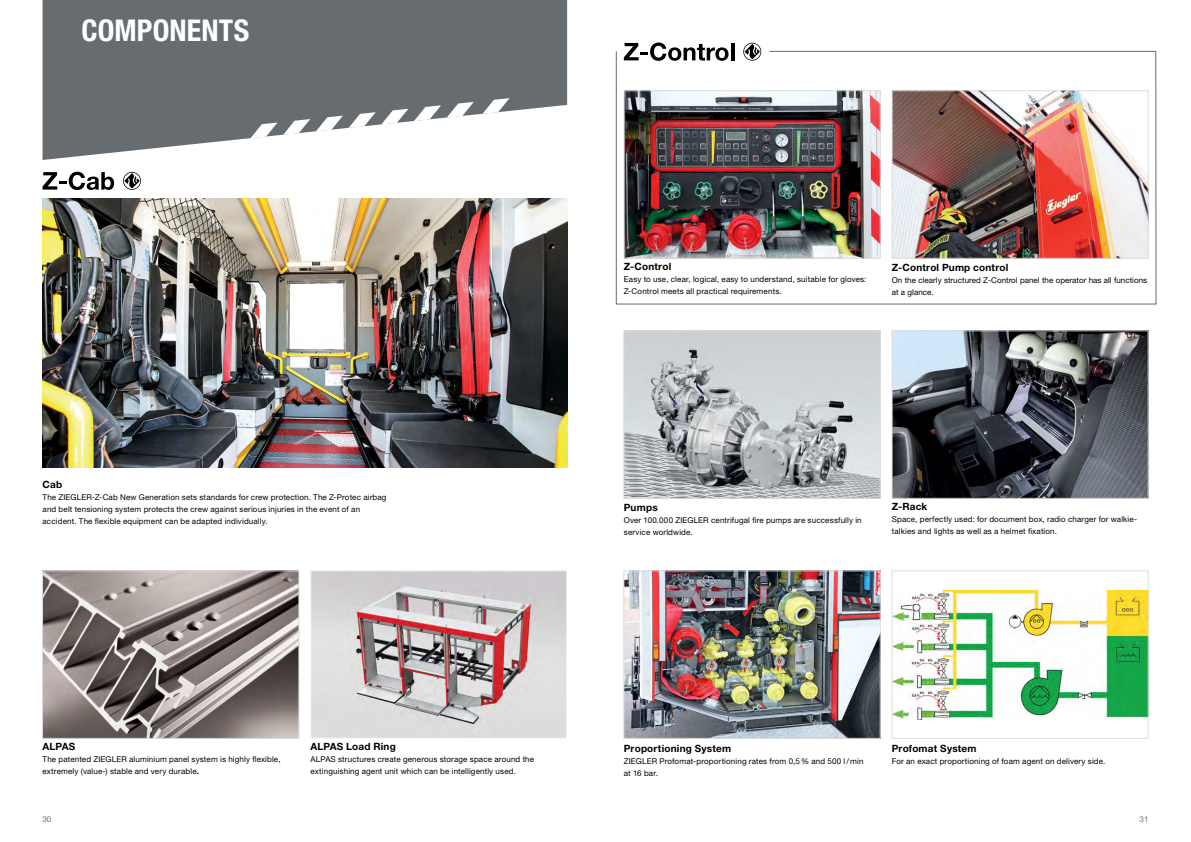
<style>
.page{position:relative;width:1191px;height:842px;background:#fff}
.page>*{position:absolute;margin:0;border:0;box-sizing:border-box;transform-origin:0 0}
.t1{font:700 condensed 30px "Helvetica Neue LT Pro";letter-spacing:.005em;color:#fff}
.t2{font:700 10px "Helvetica Neue LT Pro";letter-spacing:.02em;color:#000}
.t3{font:8px/12px "Helvetica Neue LT Pro";letter-spacing:.015em;color:#000}
.t4{font:8px "Helvetica Neue LT Pro";color:#6d6e71}
.s1{font-weight:700}
</style>
<div class="page">
<img style="left:625px;top:333px;width:253px;height:164px">
<div style="left:623px;top:331px;width:257px;height:168px;border:1px solid #dcddde"></div>
<img style="left:44px;top:573px;width:253px;height:164px">
<div style="left:42px;top:571px;width:257px;height:168px;border:1px solid #dcddde"></div>
<img style="left:893px;top:333px;width:253px;height:164px">
<div style="left:891px;top:331px;width:257px;height:168px;border:1px solid #dcddde"></div>
<img style="left:43px;top:199px;width:524px;height:269px">
<img style="left:312px;top:573px;width:253px;height:164px">
<div style="left:310px;top:571px;width:257px;height:168px;border:1px solid #fff"></div>
<svg style="left:43px;top:0;width:524px;height:160px;fill:#666c70"></svg>
<svg style="left:482px;top:98px;width:27px;height:16px"></svg>
<svg style="left:250px;top:122px;width:27px;height:16px"></svg>
<svg style="left:283px;top:119px;width:27px;height:16px"></svg>
<svg style="left:316px;top:109px;width:92px;height:22px"></svg>
<svg style="left:414px;top:102px;width:60px;height:19px"></svg>
<img style="left:625px;top:573px;width:253px;height:164px">
<div style="left:623px;top:571px;width:257px;height:168px;border:1px solid #dcddde"></div>
<img style="left:893px;top:590px;width:253px;height:129px">
<div style="left:891px;top:571px;width:257px;height:168px;border:1px solid #dcddde"></div>
<svg style="left:43px;top:172px;width:71px;height:18px"></svg>
<svg style="left:123px;top:172px;width:18px;height:18px"></svg>
<svg style="left:624px;top:43px;width:104px;height:8px"></svg>
<hr style="left:731px;top:43px;width:3px;height:17px;background:#000">
<svg style="left:743px;top:43px;width:18px;height:8px"></svg>
<img style="left:616px;top:51px;width:540px;height:254px">
<h1 class="t1" style="left:81px;top:13px;width:169px">COMPONENTS</h1>
<p class="t2" style="left:43px;top:478px;width:21px">Cab</p>
<p class="t3" style="left:43px;top:491px;width:345px">The ZIEGLER-Z-Cab New Generation sets standards for crew protection. The Z-Protec airbag and belt tensioning system protects the crew against serious injuries in the event of an accident. The flexible equipment can be adapted individually.</p>
<p class="t2" style="left:43px;top:740px;width:34px">ALPAS</p>
<p class="t3" style="left:43px;top:753px;width:239px">The patented ZIEGLER aluminium panel system is highly flexible, extremely (value-) stable and very durable<span class="s1">.</span></p>
<p class="t2" style="left:310px;top:740px;width:87px">ALPAS Load Ring</p>
<p class="t3" style="left:310px;top:753px;width:225px">ALPAS structures create generous storage space around the extinguishing agent unit which can be intelligently used.</p>
<p class="t2" style="left:624px;top:260px;width:49px">Z-Control</p>
<p class="t3" style="left:624px;top:273px;width:244px">Easy to use, clear, logical, easy to understand, suitable for gloves:<br>Z-Control meets all practical requirements.</p>
<p class="t2" style="left:891px;top:261px;width:118px">Z-Control Pump control</p>
<p class="t3" style="left:891px;top:274px;width:257px">On the clearly structured Z-Control panel the operator has all functions at a glance.</p>
<p class="t2" style="left:624px;top:501px;width:35px">Pumps</p>
<p class="t3" style="left:624px;top:513px;width:239px">Over 100.000 ZIEGLER centrifugal fire pumps are successfully in service worldwide.</p>
<p class="t2" style="left:891px;top:500px;width:37px">Z-Rack</p>
<p class="t3" style="left:891px;top:513px;width:247px">Space, perfectly used: for document box, radio charger for walkie&shy;talkies and lights as well as a helmet fixation.</p>
<p class="t2" style="left:624px;top:742px;width:109px">Proportioning System</p>
<p class="t3" style="left:624px;top:755px;width:241px">ZIEGLER Profomat-proportioning rates from 0,5% and 500 l/min at 16 bar.</p>
<p class="t2" style="left:891px;top:742px;width:86px">Profomat System</p>
<p class="t3" style="left:891px;top:754px;width:215px">For an exact proportioning of foam agent on delivery side.</p>
<p class="t4" style="left:43px;top:814px;width:10px">30</p>
<p class="t4" style="left:1139px;top:814px;width:10px">31</p>
</div>
